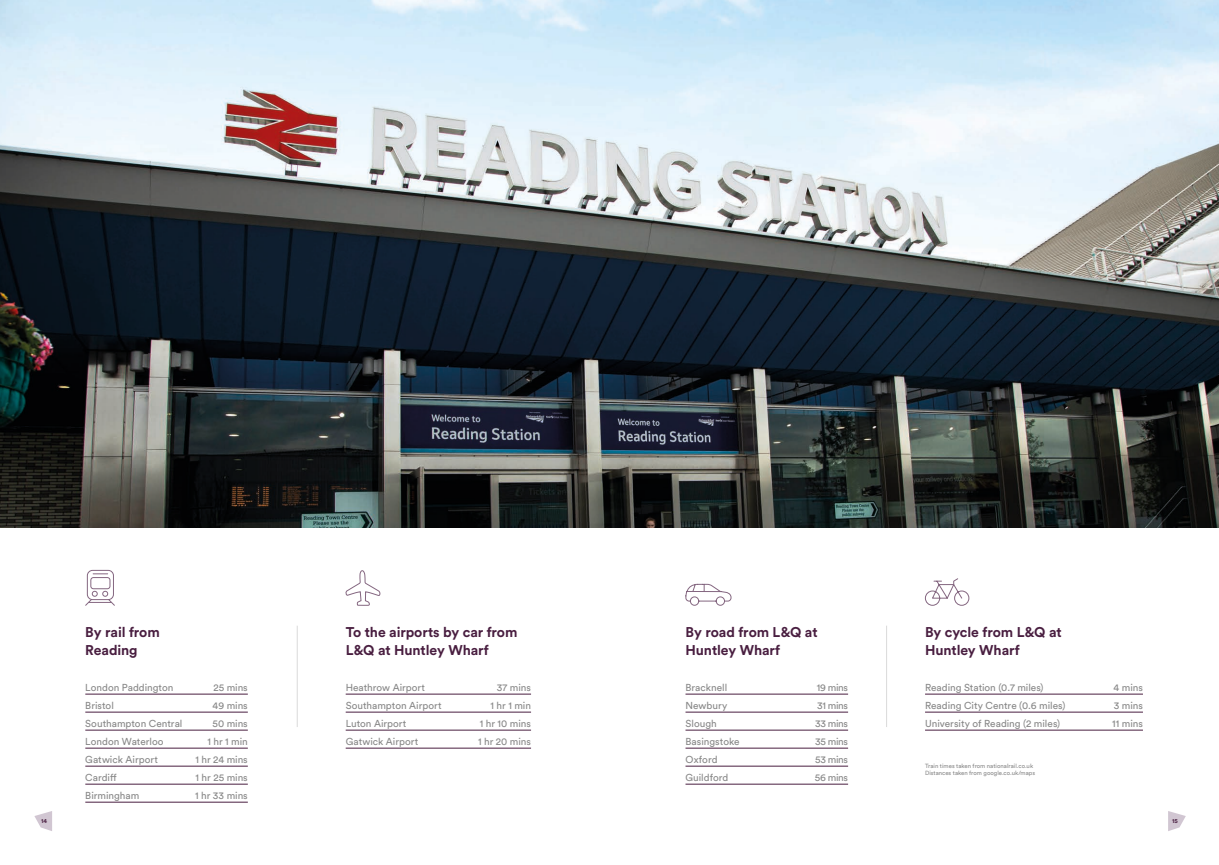
<style>
.page{position:relative;width:1219px;height:865px;background:#fff}
.page>*{position:absolute;margin:0;border:0;box-sizing:border-box;transform-origin:0 0}
.t1{font:700 14px/18px "Circular Std";letter-spacing:-.005em;color:#491e40}
.t2{font:10px "Circular Std";color:#878787}
.DISCLAIMER{font:6px "Circular Std";color:#878787}
.t3{font:700 6px "Circular Std";color:#491e40}
</style>
<div class="page">
<img style="left:0;top:0;width:1219px;height:527px">
<svg style="left:1168px;top:811px;width:18px;height:20px"></svg>
<svg style="left:34px;top:811px;width:18px;height:20px"></svg>
<svg style="left:345px;top:526px;width:36px;height:80px"></svg>
<div style="left:87px;top:570px;width:27px;height:30px;border:1px solid #846680;border-radius:5px"></div>
<div style="left:90px;top:577px;width:20px;height:12px;border:1px solid #846680;border-radius:3px"></div>
<svg style="left:93px;top:573px;width:15px;height:1px"></svg>
<svg style="left:85px;top:591px;width:30px;height:15px"></svg>
<svg style="left:685px;top:583px;width:47px;height:23px"></svg>
<svg style="left:925px;top:578px;width:44px;height:28px"></svg>
<hr style="left:346px;top:694px;width:185px;height:1px;background:#491e40">
<hr style="left:346px;top:712px;width:185px;height:1px;background:#491e40">
<hr style="left:346px;top:730px;width:185px;height:1px;background:#491e40">
<hr style="left:346px;top:748px;width:185px;height:1px;background:#491e40">
<hr style="left:685px;top:694px;width:163px;height:1px;background:#491e40">
<hr style="left:685px;top:712px;width:163px;height:1px;background:#491e40">
<hr style="left:685px;top:730px;width:163px;height:1px;background:#491e40">
<hr style="left:685px;top:748px;width:163px;height:1px;background:#491e40">
<hr style="left:685px;top:766px;width:163px;height:1px;background:#491e40">
<hr style="left:685px;top:784px;width:163px;height:1px;background:#491e40">
<hr style="left:85px;top:694px;width:163px;height:1px;background:#491e40">
<hr style="left:85px;top:712px;width:163px;height:1px;background:#491e40">
<hr style="left:85px;top:730px;width:163px;height:1px;background:#491e40">
<hr style="left:85px;top:748px;width:163px;height:1px;background:#491e40">
<hr style="left:85px;top:766px;width:163px;height:1px;background:#491e40">
<hr style="left:85px;top:784px;width:163px;height:1px;background:#491e40">
<hr style="left:85px;top:802px;width:163px;height:1px;background:#491e40">
<hr style="left:925px;top:694px;width:218px;height:1px;background:#491e40">
<hr style="left:925px;top:712px;width:218px;height:1px;background:#491e40">
<hr style="left:925px;top:730px;width:218px;height:1px;background:#491e40">
<hr style="left:297px;top:625px;width:1px;height:102px;background:#dadada">
<hr style="left:886px;top:625px;width:1px;height:102px;background:#dadada">
<p class="t1" style="left:85px;top:622px;width:76px">By rail from</p>
<p class="t1" style="left:85px;top:640px;width:54px">Reading</p>
<p class="t2" style="left:85px;top:681px;width:90px">London Paddington</p>
<p class="t2" style="left:213px;top:681px;width:36px">25 mins</p>
<p class="t2" style="left:85px;top:699px;width:30px">Bristol</p>
<p class="t2" style="left:213px;top:699px;width:37px">49 mins</p>
<p class="t2" style="left:85px;top:717px;width:99px">Southampton Central</p>
<p class="t2" style="left:212px;top:717px;width:37px">50 mins</p>
<p class="t2" style="left:85px;top:735px;width:80px">London Waterloo</p>
<p class="t2" style="left:207px;top:735px;width:42px">1 hr 1 min</p>
<p class="t2" style="left:85px;top:753px;width:74px">Gatwick Airport</p>
<p class="t2" style="left:195px;top:753px;width:54px">1 hr 24 mins</p>
<p class="t2" style="left:85px;top:771px;width:33px">Cardiff</p>
<p class="t2" style="left:196px;top:771px;width:54px">1 hr 25 mins</p>
<p class="t2" style="left:85px;top:789px;width:55px">Birmingham</p>
<p class="t2" style="left:195px;top:789px;width:54px">1 hr 33 mins</p>
<p class="t1" style="left:346px;top:622px;width:173px">To the airports by car from<br>L&amp;Q at Huntley Wharf</p>
<p class="t2" style="left:346px;top:681px;width:81px">Heathrow Airport</p>
<p class="t2" style="left:497px;top:681px;width:36px">37 mins</p>
<p class="t2" style="left:346px;top:699px;width:97px">Southampton Airport</p>
<p class="t2" style="left:491px;top:699px;width:42px">1 hr 1 min</p>
<p class="t2" style="left:346px;top:717px;width:62px">Luton Airport</p>
<p class="t2" style="left:480px;top:717px;width:53px">1 hr 10 mins</p>
<p class="t2" style="left:346px;top:735px;width:74px">Gatwick Airport</p>
<p class="t2" style="left:478px;top:735px;width:54px">1 hr 20 mins</p>
<p class="t1" style="left:685px;top:622px;width:134px">By road from L&amp;Q at<br>Huntley Wharf</p>
<p class="t2" style="left:685px;top:681px;width:43px">Bracknell</p>
<p class="t2" style="left:817px;top:681px;width:33px">19 mins</p>
<p class="t2" style="left:685px;top:699px;width:43px">Newbury</p>
<p class="t2" style="left:817px;top:699px;width:32px">31 mins</p>
<p class="t2" style="left:685px;top:717px;width:33px">Slough</p>
<p class="t2" style="left:815px;top:717px;width:35px">33 mins</p>
<p class="t2" style="left:685px;top:735px;width:56px">Basingstoke</p>
<p class="t2" style="left:815px;top:735px;width:35px">35 mins</p>
<p class="t2" style="left:685px;top:753px;width:34px">Oxford</p>
<p class="t2" style="left:815px;top:753px;width:35px">53 mins</p>
<p class="t2" style="left:685px;top:771px;width:44px">Guildford</p>
<p class="t2" style="left:815px;top:771px;width:35px">56 mins</p>
<p class="t1" style="left:925px;top:622px;width:138px">By cycle from L&amp;Q at</p>
<p class="t1" style="left:925px;top:640px;width:96px">Huntley Wharf</p>
<p class="t2" style="left:925px;top:681px;width:120px">Reading Station (0.7 miles)</p>
<p class="t2" style="left:1113px;top:681px;width:31px">4 mins</p>
<p class="t2" style="left:925px;top:699px;width:142px">Reading City Centre (0.6 miles)</p>
<p class="t2" style="left:1114px;top:699px;width:31px">3 mins</p>
<p class="t2" style="left:925px;top:717px;width:137px">University of Reading (2 miles)</p>
<p class="t2" style="left:1112px;top:717px;width:32px">11 mins</p>
<p class="DISCLAIMER" style="left:925px;top:762px;width:110px">Train times taken from nationalrail.co.uk</p>
<p class="DISCLAIMER" style="left:925px;top:769px;width:112px">Distances taken from google.co.uk/maps</p>
<p class="t3" style="left:41px;top:816px;width:7px">14</p>
<p class="t3" style="left:1172px;top:816px;width:7px">15</p>
</div>
